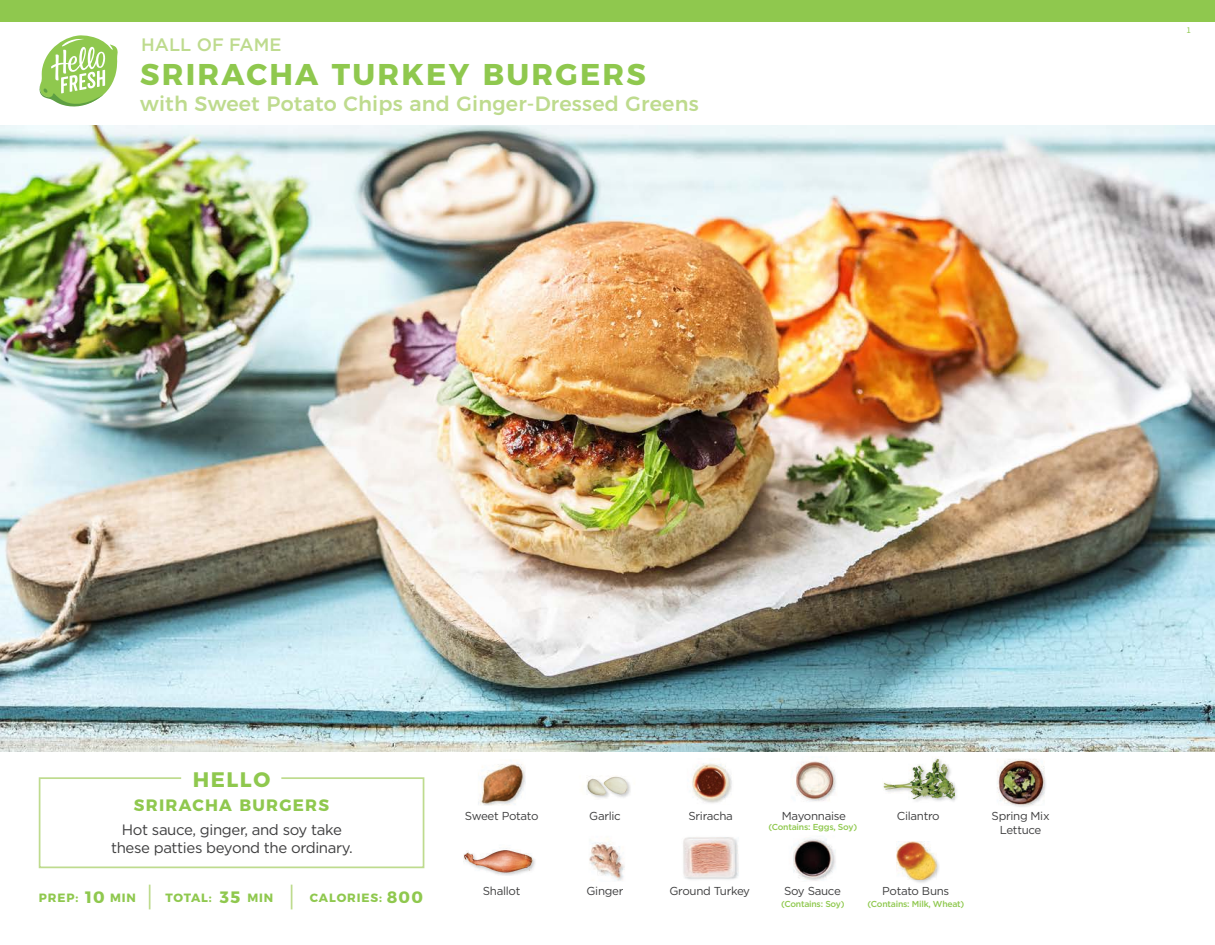
<style>
.page{position:relative;width:1215px;height:945px;background:#fff}
.page>*{position:absolute;margin:0;border:0;box-sizing:border-box;transform-origin:0 0}
.t1{font:700 30px "Montserrat";letter-spacing:.075em;color:#8fc84e}
.t2{font:700 21px "Montserrat";letter-spacing:.075em;color:#8fc84e}
.t3{font:500 20.7px "Montserrat";letter-spacing:.01em;color:#bedb8e}
.t4{font:500 18px "Gotham";color:#bedb8e}
.t5{font:700 16.5px "Montserrat";letter-spacing:.075em;color:#8fc84e}
.t6{font:15px/18px "Gotham";letter-spacing:-.025em;color:#3e3e3f;text-align:center}
.t7{font:700 12px "Montserrat";letter-spacing:.075em;color:#8fc84e}
.t8{font:11.55px/14.4px "Gotham";letter-spacing:-.025em;color:#3e3e3f;text-align:center}
.t9{font:9px "Source Sans Pro";color:#8fc84e}
.t10{font:500 8.7px "Gotham";letter-spacing:-.025em;color:#8fc84e}
</style>
<div class="page">
<div style="left:0;top:0;width:1215px;height:21px;background:#8fc84e"></div>
<div style="left:0;top:0;width:1215px;height:22px;border:2px solid #8fc84e"></div>
<svg style="left:38px;top:777px;width:387px;height:92px"></svg>
<img style="left:478px;top:760px;width:48px;height:46px">
<img style="left:464px;top:850px;width:71px;height:26px">
<img style="left:954px;top:783px;width:3px;height:18px">
<img style="left:883px;top:758px;width:71px;height:44px">
<img style="left:690px;top:879px;width:41px;height:1px">
<img style="left:683px;top:837px;width:56px;height:42px">
<img style="left:587px;top:776px;width:31px;height:16px">
<img style="left:588px;top:777px;width:43px;height:22px">
<img style="left:592px;top:839px;width:19px;height:6px">
<img style="left:589px;top:845px;width:36px;height:36px">
<img style="left:692px;top:764px;width:40px;height:40px">
<img style="left:793px;top:838px;width:43px;height:43px">
<img style="left:808px;top:761px;width:16px;height:1px">
<img style="left:796px;top:762px;width:40px;height:39px">
<img style="left:896px;top:844px;width:43px;height:39px">
<img style="left:897px;top:842px;width:40px;height:38px">
<img style="left:1016px;top:780px;width:30px;height:27px">
<img style="left:997px;top:759px;width:40px;height:34px">
<img style="left:999px;top:761px;width:46px;height:45px">
<hr style="left:149px;top:885px;width:2px;height:24px;background:#bedb8e">
<svg style="left:291px;top:885px;width:1px;height:24px"></svg>
<svg style="left:39px;top:35px;width:79px;height:72px"></svg>
<img style="left:0;top:125px;width:1214px;height:627px">
<h3 class="t4" style="left:141px;top:33px;width:142px">HALL OF FAME</h3>
<h1 class="t1" style="left:140px;top:50px;width:507px">SRIRACHA TURKEY BURGERS</h1>
<h3 class="t3" style="left:140px;top:87px;width:560px">with Sweet Potato Chips and Ginger-Dressed Greens</h3>
<p class="t9" style="left:1186px;top:25px;width:6px">1</p>
<h2 class="t2" style="left:193px;top:762px;width:79px">HELLO</h2>
<h3 class="t5" style="left:134px;top:792px;width:197px">SRIRACHA BURGERS</h3>
<p class="t6" style="left:111px;top:820px;width:243px">Hot sauce, ginger, and soy take these patties beyond the ordinary.</p>
<h3 class="t5" style="left:85px;top:883px;width:21px">10</h3>
<h3 class="t5" style="left:220px;top:883px;width:22px">35</h3>
<h3 class="t5" style="left:387px;top:883px;width:38px">800</h3>
<p class="t7" style="left:39px;top:888px;width:41px">PREP:</p>
<p class="t7" style="left:110px;top:888px;width:27px">MIN</p>
<p class="t7" style="left:166px;top:888px;width:48px">TOTAL:</p>
<p class="t7" style="left:247px;top:888px;width:27px">MIN</p>
<p class="t7" style="left:310px;top:888px;width:74px">CALORIES:</p>
<p class="t8" style="left:465px;top:809px;width:75px">Sweet Potato</p>
<p class="t8" style="left:483px;top:883px;width:39px">Shallot</p>
<p class="t8" style="left:589px;top:809px;width:33px">Garlic</p>
<p class="t8" style="left:587px;top:883px;width:38px">Ginger</p>
<p class="t8" style="left:688px;top:809px;width:46px">Sriracha</p>
<p class="t8" style="left:782px;top:809px;width:66px">Mayonnaise</p>
<p class="t10" style="left:768px;top:822px;width:90px">(Contains: Eggs, Soy)</p>
<p class="t8" style="left:897px;top:809px;width:44px">Cilantro</p>
<p class="t8" style="left:670px;top:883px;width:82px">Ground Turkey</p>
<p class="t8" style="left:784px;top:883px;width:58px">Soy Sauce</p>
<p class="t8" style="left:882px;top:883px;width:69px">Potato Buns</p>
<p class="t10" style="left:781px;top:898px;width:65px">(Contains: Soy)</p>
<p class="t10" style="left:868px;top:898px;width:98px">(Contains: Milk, Wheat)</p>
<p class="t8" style="left:992px;top:809px;width:60px">Spring Mix<br>Lettuce</p>
</div>
